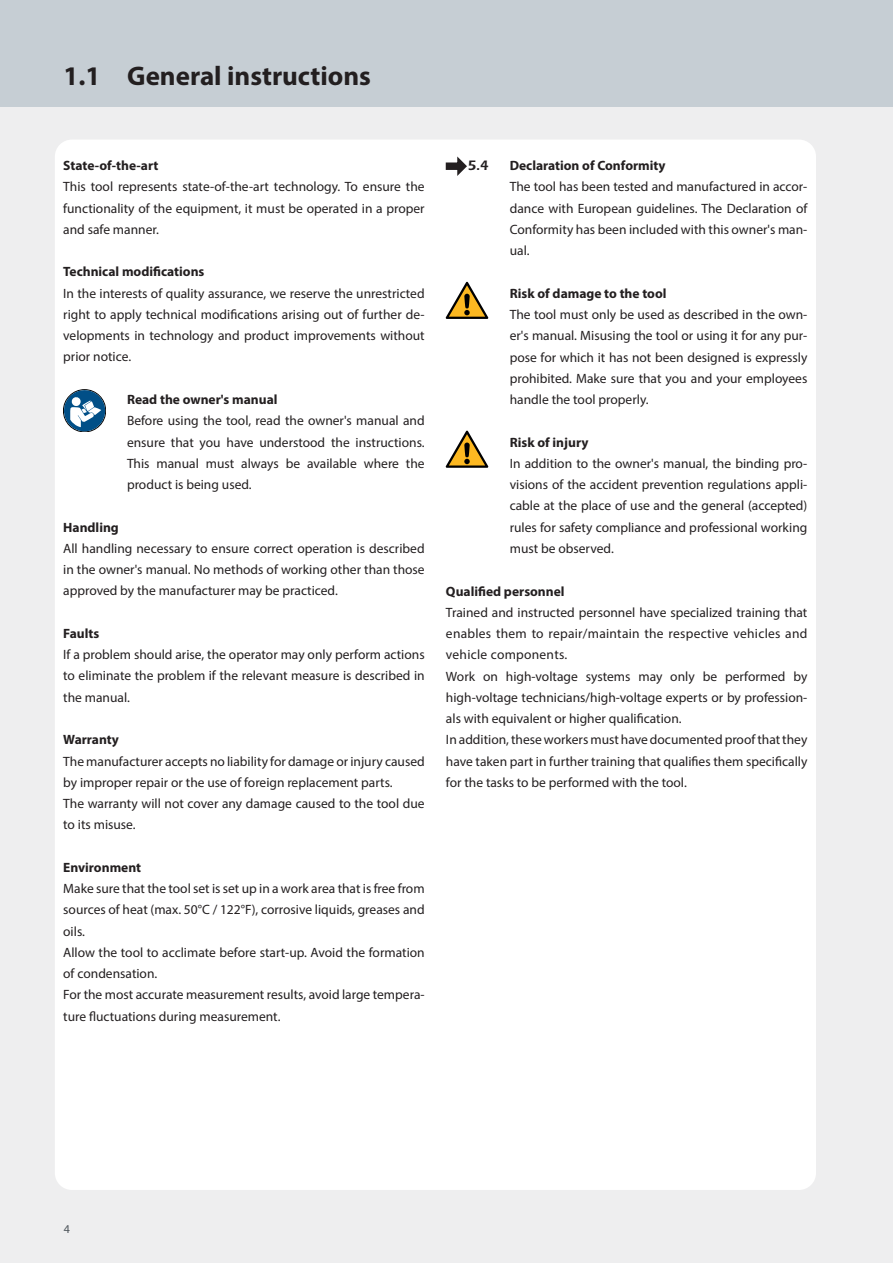
<style>
.page{position:relative;width:893px;height:1263px;background:#eeeeef}
.page>*{position:absolute;margin:0;border:0;box-sizing:border-box;transform-origin:0 0}
.t1{font:700 27px "Myriad Pro";color:#231f20}
.t2{font:13.5px/21.3px "Myriad Pro";color:#231f20;text-align:justify}
.t3{font:700 13.5px "Myriad Pro";color:#231f20}
.t4{font:700 13.5px "Eras Book ITC";color:#231f20}
.t5{font:12px "Myriad Pro";color:#4d545a}
</style>
<div class="page">
<div style="left:0;top:0;width:893px;height:106px;background:#c6ced4"></div>
<div style="left:55px;top:140px;width:761px;height:1050px;background:#fff;border-radius:17px"></div>
<svg style="left:446px;top:282px;width:42px;height:37px"></svg>
<div style="left:63px;top:390px;width:43px;height:42px;background:#6b6b6b;border-radius:50%"></div>
<div style="left:63px;top:389px;width:43px;height:43px;border:1px solid #000001;border-radius:50%"></div>
<svg style="left:63px;top:390px;width:42px;height:41px"></svg>
<svg style="left:446px;top:156px;width:21px;height:20px"></svg>
<svg style="left:446px;top:431px;width:42px;height:37px"></svg>
<h1 class="t1" style="left:63px;top:58px;width:309px">1.1 General instructions</h1>
<p class="t3" style="left:63px;top:157px;width:97px">State-of-the-art</p>
<p class="t2" style="left:63px;top:176px;width:363px">This tool represents state-of-the-art technology. To ensure the functionality of the equipment, it must be operated in a proper and safe manner.</p>
<p class="t3" style="left:63px;top:263px;width:143px">Technical modifications</p>
<p class="t2" style="left:63px;top:282px;width:363px">In the interests of quality assurance, we reserve the unrestricted right to apply technical modifications arising out of further de&shy;velopments in technology and product improvements without prior notice.</p>
<p class="t3" style="left:127px;top:391px;width:152px">Read the owner's manual</p>
<p class="t2" style="left:127px;top:410px;width:299px">Before using the tool, read the owner's manual and ensure that you have understood the instructions.<br>This manual must always be available where the product is being used.</p>
<p class="t3" style="left:63px;top:518px;width:57px">Handling</p>
<p class="t2" style="left:63px;top:537px;width:363px">All handling necessary to ensure correct operation is described in the owner's manual. No methods of working other than those approved by the manufacturer may be practiced.</p>
<p class="t3" style="left:63px;top:625px;width:38px">Faults</p>
<p class="t2" style="left:63px;top:644px;width:363px">If a problem should arise, the operator may only perform actions to eliminate the problem if the relevant measure is described in the manual.</p>
<p class="t3" style="left:63px;top:731px;width:57px">Warranty</p>
<p class="t2" style="left:63px;top:750px;width:363px;text-align:left">The manufacturer accepts no liability for damage or injury caused by improper repair or the use of foreign replacement parts.<br>The warranty will not cover any damage caused to the tool due to its misuse.</p>
<p class="t3" style="left:63px;top:858px;width:79px">Environment</p>
<p class="t2" style="left:63px;top:878px;width:363px;text-align:left">Make sure that the tool set is set up in a work area that is free from sources of heat (max. 50°C / 122°F), corrosive liquids, greases and oils.<br>Allow the tool to acclimate before start-up. Avoid the formation of condensation.<br>For the most accurate measurement results, avoid large tempera&shy;ture fluctuations during measurement.</p>
<p class="t3" style="left:510px;top:157px;width:157px">Declaration of Conformity</p>
<p class="t2" style="left:510px;top:176px;width:299px">The tool has been tested and manufactured in accor&shy;dance with European guidelines. The Declaration of Conformity has been included with this owner's man&shy;ual.</p>
<p class="t3" style="left:510px;top:284px;width:158px">Risk of damage to the tool</p>
<p class="t2" style="left:510px;top:304px;width:299px">The tool must only be used as described in the own&shy;er's manual. Misusing the tool or using it for any pur&shy;pose for which it has not been designed is expressly prohibited. Make sure that you and your employees handle the tool properly.</p>
<p class="t3" style="left:510px;top:433px;width:80px">Risk of injury</p>
<p class="t2" style="left:510px;top:452px;width:299px">In addition to the owner's manual, the binding pro&shy;visions of the accident prevention regulations appli&shy;cable at the place of use and the general (accepted) rules for safety compliance and professional working must be observed.</p>
<p class="t3" style="left:446px;top:582px;width:120px">Qualified personnel</p>
<p class="t2" style="left:446px;top:601px;width:363px;text-align:left">Trained and instructed personnel have specialized training that enables them to repair/maintain the respective vehicles and vehicle components.<br>Work on high-voltage systems may only be performed by high-voltage technicians/high-voltage experts or by profession&shy;als with equivalent or higher qualification.<br>In addition, these workers must have documented proof that they have taken part in further training that qualifies them specifically for the tasks to be performed with the tool.</p>
<p class="t4" style="left:468px;top:157px;width:22px">5.4</p>
<p class="t5" style="left:64px;top:1222px;width:8px">4</p>
</div>
